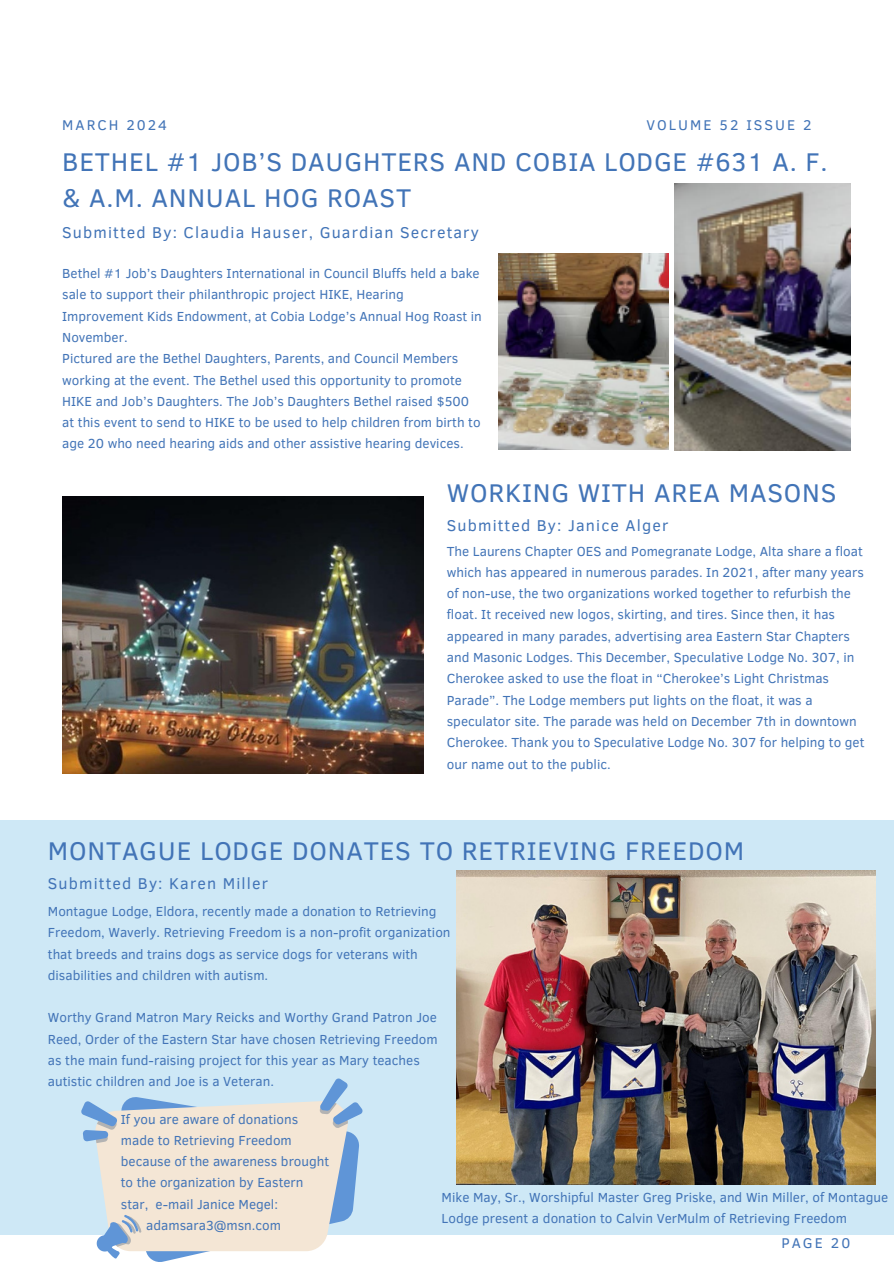
<style>
.page{position:relative;width:894px;height:1264px;background:#fff}
.page>*{position:absolute;margin:0;border:0;box-sizing:border-box;transform-origin:0 0}
.t1{font:26.25px/36.2px "Clear Sans";letter-spacing:.03em;color:#4274b7}
.t2{font:16.05px "Clear Sans";letter-spacing:.07em;color:#4274b7}
.t3{font:14.55px "Clear Sans";letter-spacing:.14em;color:#4274b7}
.t4{font:13.5px/21.3px "Clear Sans";color:#4274b7}
</style>
<div class="page">
<div style="left:0;top:820px;width:893px;height:414px;background:#cee8f6"></div>
<img style="left:674px;top:183px;width:176px;height:267px">
<img style="left:62px;top:496px;width:361px;height:277px">
<img style="left:498px;top:253px;width:170px;height:196px">
<img style="left:456px;top:870px;width:419px;height:314px">
<svg style="left:81px;top:1078px;width:282px;height:184px"></svg>
<p class="t3" style="left:62px;top:115px;width:106px">MARCH 2024</p>
<p class="t3" style="left:646px;top:115px;width:167px">VOLUME 52 ISSUE 2</p>
<h1 class="t1" style="left:62px;top:142px;width:766px">BETHEL #1 JOB’S DAUGHTERS AND COBIA LODGE #631 A. F. &amp; A.M. ANNUAL HOG ROAST</h1>
<p class="t2" style="left:62px;top:221px;width:418px">Submitted By: Claudia Hauser, Guardian Secretary</p>
<p class="t4" style="left:62px;top:262px;width:421px">Bethel #1 Job’s Daughters International in Council Bluffs held a bake sale to support their philanthropic project HIKE, Hearing Improvement Kids Endowment, at Cobia Lodge’s Annual Hog Roast in November.<br>Pictured are the Bethel Daughters, Parents, and Council Members working at the event. The Bethel used this opportunity to promote HIKE and Job’s Daughters. The Job’s Daughters Bethel raised $500 at this event to send to HIKE to be used to help children from birth to age 20 who need hearing aids and other assistive hearing devices.</p>
<h1 class="t1" style="left:446px;top:473px;width:391px">WORKING WITH AREA MASONS</h1>
<p class="t2" style="left:446px;top:513px;width:223px">Submitted By: Janice Alger</p>
<p class="t4" style="left:446px;top:539px;width:419px">The Laurens Chapter OES and Pomegranate Lodge, Alta share a float which has appeared in numerous parades. In 2021, after many years of non-use, the two organizations worked together to refurbish the float. It received new logos, skirting, and tires. Since then, it has appeared in many parades, advertising area Eastern Star Chapters and Masonic Lodges. This December, Speculative Lodge No. 307, in Cherokee asked to use the float in “Cherokee’s Light Christmas Parade”. The Lodge members put lights on the float, it was a speculator site. The parade was held on December 7th in downtown Cherokee. Thank you to Speculative Lodge No. 307 for helping to get our name out to the public.</p>
<h1 class="t1" style="left:48px;top:831px;width:697px">MONTAGUE LODGE DONATES TO RETRIEVING FREEDOM</h1>
<p class="t2" style="left:48px;top:871px;width:221px">Submitted By: Karen Miller</p>
<p class="t4" style="left:48px;top:899px;width:404px">Montague Lodge, Eldora, recently made a donation to Retrieving Freedom, Waverly. Retrieving Freedom is a non-profit organization that breeds and trains dogs as service dogs for veterans with disabilities and children with autism.</p>
<p class="t4" style="left:48px;top:1006px;width:391px">Worthy Grand Matron Mary Reicks and Worthy Grand Patron Joe Reed, Order of the Eastern Star have chosen Retrieving Freedom as the main fund-raising project for this year as Mary teaches autistic children and Joe is a Veteran.</p>
<p class="t4" style="left:121px;top:1107px;width:179px">If you are aware of donations</p>
<p class="t4" style="left:121px;top:1128px;width:172px">made to Retrieving Freedom</p>
<p class="t4" style="left:121px;top:1150px;width:210px">because of the awareness brought</p>
<p class="t4" style="left:121px;top:1171px;width:184px">to the organization by Eastern</p>
<p class="t4" style="left:121px;top:1192px;width:159px">star, e-mail Janice Megel:</p>
<p class="t4" style="left:146px;top:1213px;width:136px">adamsara3@msn.com</p>
<p class="t4" style="left:441px;top:1185px;width:448px">Mike May, Sr., Worshipful Master Greg Priske, and Win Miller, of Montague<br>Lodge present a donation to Calvin VerMulm of Retrieving Freedom</p>
<p class="t3" style="left:781px;top:1232px;width:70px">PAGE 20</p>
</div>
